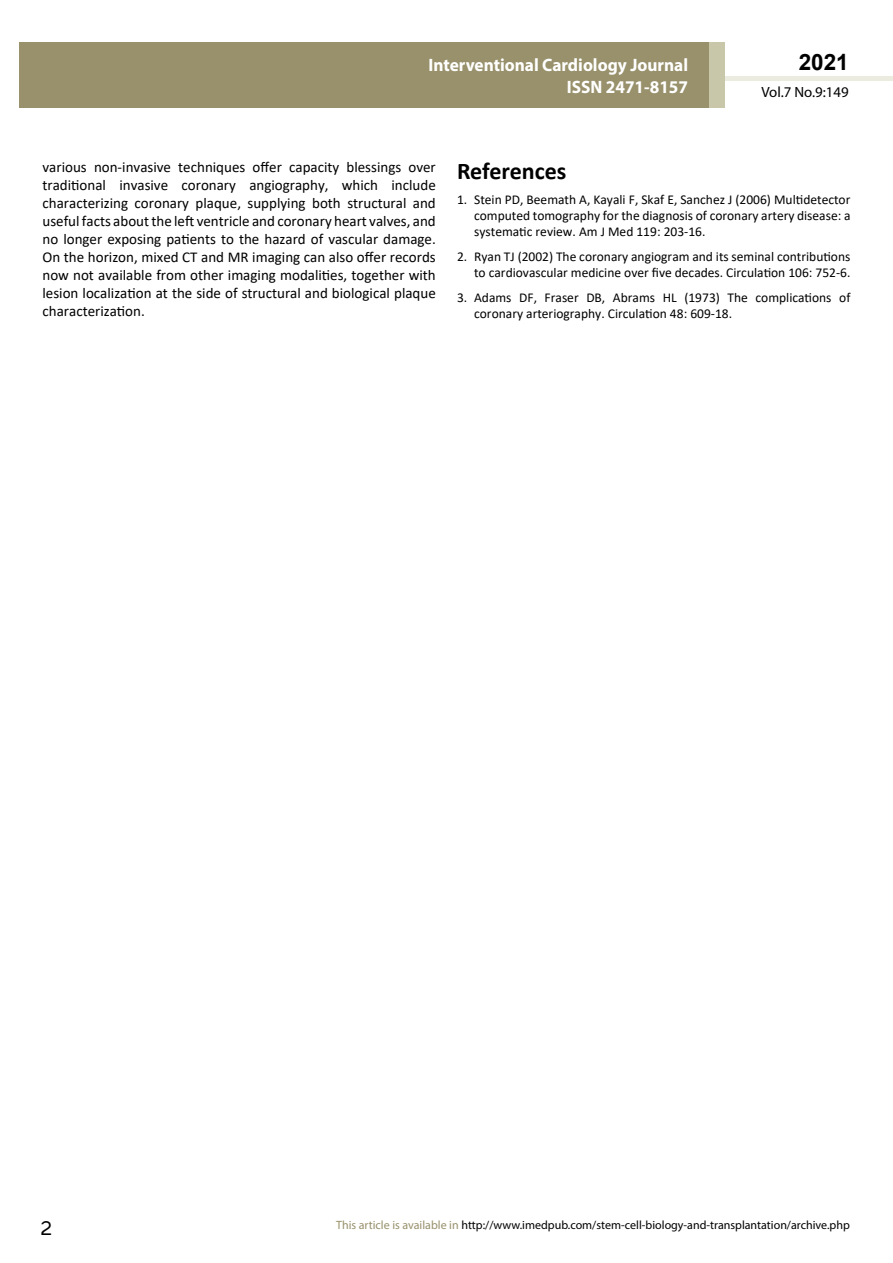
<style>
.page{position:relative;width:893px;height:1263px;background:#fff}
.page>*{position:absolute;margin:0;border:0;box-sizing:border-box;transform-origin:0 0}
.t1{font:25.5px "Tunga";color:#000}
.t2{font:700 24px "Calibri";color:#000}
.t3{font:700 22.5px "Arial";color:#000}
.t4{font:700 18px/21.6px "Myriad Pro";color:#fff;text-align:right;scale:.96 1}
.t5{font:15px/18px "Calibri";color:#000;text-align:justify}
.t6{font:14.85px "Myriad Pro";color:#000}
.t7{font:13.5px/16.2px "Calibri";color:#000;text-align:justify}
.t8{font:12px "Myriad Pro";color:#000}
.s1{color:#98916c}
</style>
<div class="page">
<div style="left:725px;top:76px;width:168px;height:5px;background:#ecebe0"></div>
<div style="left:19px;top:42px;width:690px;height:66px;background:#98916c"></div>
<div style="left:709px;top:42px;width:16px;height:66px;background:#c9c7a9"></div>
<p class="t4" style="left:428px;top:54px;width:272px">Interventional Cardiology Journal<br>ISSN 2471-8157</p>
<h3 class="t3" style="left:799px;top:46px;width:52px">2021</h3>
<p class="t6" style="left:761px;top:83px;width:89px">Vol.7 No.9:149</p>
<p class="t5" style="left:43px;top:158px;width:395px">various non-invasive techniques offer capacity blessings over traditional invasive coronary angiography, which include characterizing coronary plaque, supplying both structural and useful facts about the left ventricle and coronary heart valves, and no longer exposing patients to the hazard of vascular damage.<br>On the horizon, mixed CT and MR imaging can also offer records now not available from other imaging modalities, together with lesion localization at the side of structural and biological plaque characterization.</p>
<h2 class="t2" style="left:457px;top:154px;width:111px">References</h2>
<p class="t7" style="left:474px;top:191px;width:378px;text-indent:-17px">1. Stein PD, Beemath A, Kayali F, Skaf E, Sanchez J (2006) Multidetector computed tomography for the diagnosis of coronary artery disease: a systematic review. Am J Med 119: 203-16.</p>
<p class="t7" style="left:457px;top:248px;width:395px;text-align:right">2. Ryan TJ (2002) The coronary angiogram and its seminal contributions to cardiovascular medicine over five decades. Circulation 106: 752-6.</p>
<p class="t7" style="left:474px;top:289px;width:378px;text-indent:-17px">3. Adams DF, Fraser DB, Abrams HL (1973) The complications of coronary arteriography. Circulation 48: 609-18.</p>
<h1 class="t1" style="left:41px;top:1211px;width:13px">2</h1>
<p class="t8" style="left:336px;top:1218px;width:515px"><span class="s1">This article is available in</span> http://www.imedpub.com/stem-cell-biology-and-transplantation/archive.php</p>
</div>
